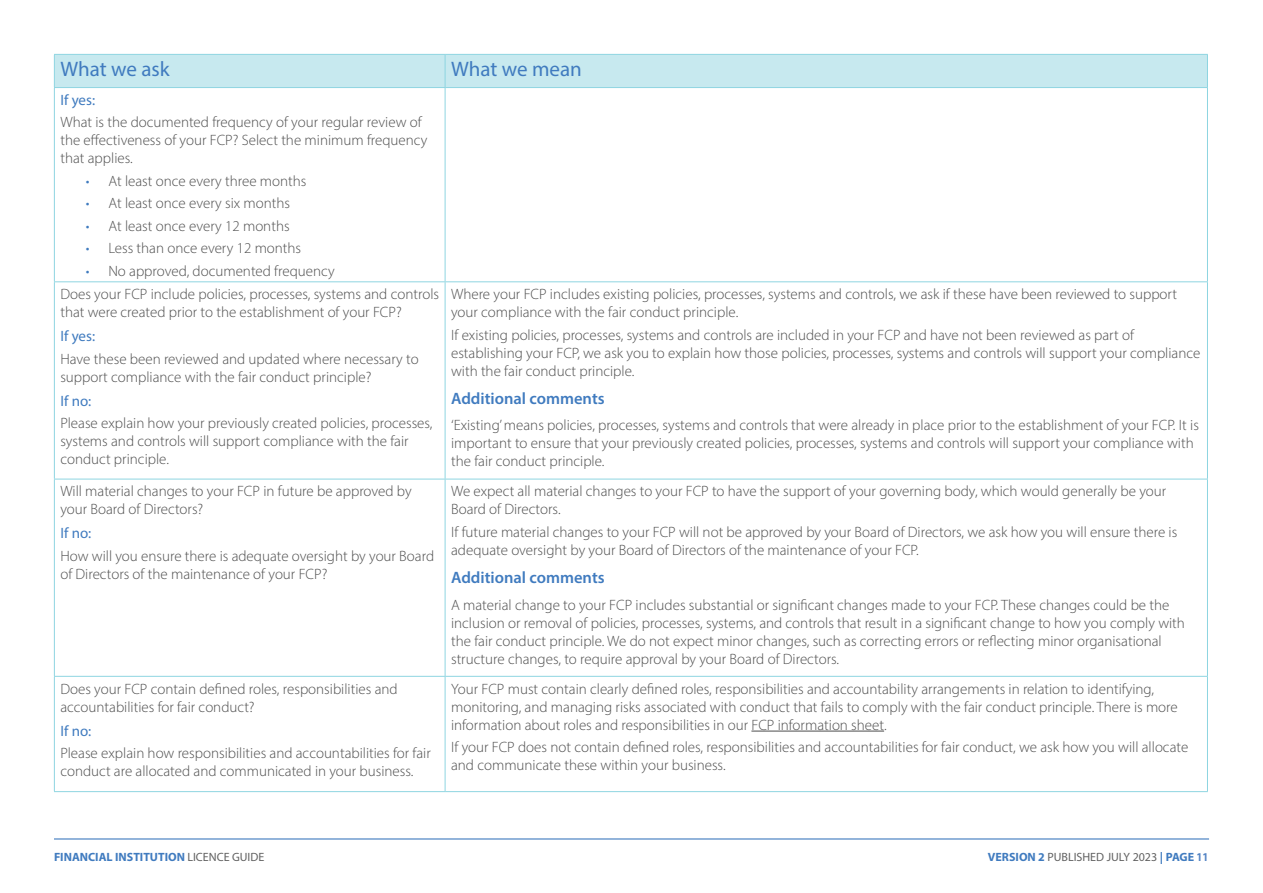
<style>
.page{position:relative;width:1263px;height:893px;background:#fff}
.page>*{position:absolute;margin:0;border:0;box-sizing:border-box;transform-origin:0 0}
.t1{font:21px "Myriad Pro";color:#407bbf}
.t2{font:600 16.5px "Myriad Pro";color:#407bbf}
.t3{font:300 15px/18px "Myriad Pro";color:#4d4d4d}
.t4{font:15px "Myriad Pro";color:#407bbf}
.t5{font:700 12px "Myriad Pro";color:#407bbf}
.t6{font:12px "Myriad Pro";color:#616161}
.s1{color:#407bbf}
.s2{font-weight:400;color:#616161}
.s3{font-weight:700;color:#407bbf}
.s4{font-weight:700;color:#5484c4}
</style>
<div class="page">
<hr style="left:54px;top:838px;width:1155px;height:1px;background:#407bbf">
<div style="left:55px;top:55px;width:1152px;height:32px;background:#c7e9ef"></div>
<hr style="left:54px;top:54px;width:391px;height:1px;background:#8ed5e1">
<hr style="left:54px;top:55px;width:1px;height:32px;background:#8ed5e1">
<hr style="left:445px;top:54px;width:763px;height:1px;background:#8ed5e1">
<hr style="left:445px;top:55px;width:1px;height:32px;background:#8ed5e1">
<hr style="left:1207px;top:55px;width:1px;height:32px;background:#8ed5e1">
<hr style="left:54px;top:87px;width:391px;height:1px;background:#8ed5e1">
<hr style="left:54px;top:88px;width:1px;height:193px;background:#8ed5e1">
<hr style="left:445px;top:87px;width:763px;height:1px;background:#8ed5e1">
<hr style="left:445px;top:88px;width:1px;height:193px;background:#8ed5e1">
<hr style="left:1207px;top:88px;width:1px;height:193px;background:#8ed5e1">
<hr style="left:54px;top:281px;width:391px;height:1px;background:#8ed5e1">
<hr style="left:54px;top:282px;width:1px;height:197px;background:#8ed5e1">
<hr style="left:445px;top:281px;width:763px;height:1px;background:#8ed5e1">
<hr style="left:445px;top:282px;width:1px;height:197px;background:#8ed5e1">
<hr style="left:1207px;top:282px;width:1px;height:197px;background:#8ed5e1">
<hr style="left:54px;top:479px;width:391px;height:1px;background:#8ed5e1">
<hr style="left:54px;top:479px;width:1px;height:197px;background:#8ed5e1">
<hr style="left:445px;top:479px;width:763px;height:1px;background:#8ed5e1">
<hr style="left:445px;top:479px;width:1px;height:197px;background:#8ed5e1">
<hr style="left:1207px;top:479px;width:1px;height:197px;background:#8ed5e1">
<hr style="left:54px;top:676px;width:391px;height:1px;background:#8ed5e1">
<hr style="left:54px;top:677px;width:1px;height:114px;background:#8ed5e1">
<hr style="left:445px;top:676px;width:763px;height:1px;background:#8ed5e1">
<hr style="left:445px;top:677px;width:1px;height:114px;background:#8ed5e1">
<hr style="left:1207px;top:677px;width:1px;height:114px;background:#8ed5e1">
<hr style="left:54px;top:791px;width:391px;height:1px;background:#8ed5e1">
<hr style="left:445px;top:791px;width:763px;height:1px;background:#8ed5e1">
<hr style="left:751px;top:731px;width:133px;height:1px;background:#4d4d4d">
<p class="t1" style="left:60px;top:56px;width:111px">What we ask</p>
<p class="t1" style="left:451px;top:56px;width:132px">What we mean</p>
<p class="t4" style="left:60px;top:91px;width:36px">If yes:</p>
<p class="t3" style="left:60px;top:113px;width:369px">What is the documented frequency of your regular review of the effectiveness of your FCP? Select the minimum frequency that applies.</p>
<p class="t3" style="left:86px;top:172px;width:222px"><span class="s1">•</span> At least once every three months</p>
<p class="t3" style="left:86px;top:194px;width:206px"><span class="s1">•</span> At least once every six months</p>
<p class="t3" style="left:86px;top:217px;width:205px"><span class="s1">•</span> At least once every 12 months</p>
<p class="t3" style="left:86px;top:239px;width:217px"><span class="s1">•</span> Less than once every 12 months</p>
<p class="t3" style="left:86px;top:262px;width:250px"><span class="s1">•</span> No approved, documented frequency</p>
<p class="t3" style="left:60px;top:285px;width:380px">Does your FCP include policies, processes, systems and controls that were created prior to the establishment of your FCP?</p>
<p class="t4" style="left:60px;top:327px;width:36px">If yes:</p>
<p class="t3" style="left:60px;top:349px;width:360px">Have these been reviewed and updated where necessary to support compliance with the fair conduct principle?</p>
<p class="t4" style="left:60px;top:391px;width:32px">If no:</p>
<p class="t3" style="left:60px;top:414px;width:374px">Please explain how your previously created policies, processes, systems and controls will support compliance with the fair conduct principle.</p>
<p class="t3" style="left:451px;top:285px;width:727px">Where your FCP includes existing policies, processes, systems and controls, we ask if these have been reviewed to support your compliance with the fair conduct principle.</p>
<p class="t3" style="left:451px;top:325px;width:751px">If existing policies, processes, systems and controls are included in your FCP and have not been reviewed as part of establishing your FCP, we ask you to explain how those policies, processes, systems and controls will support your compliance with the fair conduct principle.</p>
<p class="t2" style="left:451px;top:388px;width:155px">Additional comments</p>
<p class="t3" style="left:451px;top:416px;width:749px">‘Existing’ means policies, processes, systems and controls that were already in place prior to the establishment of your FCP. It is important to ensure that your previously created policies, processes, systems and controls will support your compliance with the fair conduct principle.</p>
<p class="t3" style="left:60px;top:482px;width:353px">Will material changes to your FCP in future be approved by your Board of Directors?</p>
<p class="t4" style="left:60px;top:524px;width:32px">If no:</p>
<p class="t3" style="left:60px;top:547px;width:375px">How will you ensure there is adequate oversight by your Board of Directors of the maintenance of your FCP?</p>
<p class="t3" style="left:60px;top:679px;width:339px">Does your FCP contain defined roles, responsibilities and accountabilities for fair conduct?</p>
<p class="t4" style="left:60px;top:721px;width:32px">If no:</p>
<p class="t3" style="left:60px;top:744px;width:372px">Please explain how responsibilities and accountabilities for fair conduct are allocated and communicated in your business.</p>
<p class="t3" style="left:451px;top:482px;width:717px">We expect all material changes to your FCP to have the support of your governing body, which would generally be your<br>Board of Directors.</p>
<p class="t3" style="left:451px;top:523px;width:728px">If future material changes to your FCP will not be approved by your Board of Directors, we ask how you will ensure there is adequate oversight by your Board of Directors of the maintenance of your FCP.</p>
<p class="t2" style="left:451px;top:567px;width:155px">Additional comments</p>
<p class="t3" style="left:451px;top:595px;width:735px">A material change to your FCP includes substantial or significant changes made to your FCP. These changes could be the inclusion or removal of policies, processes, systems, and controls that result in a significant change to how you comply with the fair conduct principle. We do not expect minor changes, such as correcting errors or reflecting minor organisational structure changes, to require approval by your Board of Directors.</p>
<p class="t3" style="left:451px;top:679px;width:728px">Your FCP must contain clearly defined roles, responsibilities and accountability arrangements in relation to identifying, monitoring, and managing risks associated with conduct that fails to comply with the fair conduct principle. There is more information about roles and responsibilities in our FCP information sheet.</p>
<p class="t3" style="left:451px;top:738px;width:739px">If your FCP does not contain defined roles, responsibilities and accountabilities for fair conduct, we ask how you will allocate and communicate these within your business.</p>
<p class="t5" style="left:54px;top:849px;width:212px">FINANCIAL INSTITUTION <span class="s2">LICENCE GUIDE</span></p>
<p class="t6" style="left:988px;top:849px;width:222px"><span class="s3">VERSION 2</span> PUBLISHED JULY 2023 <span class="s3">| PAGE</span> <span class="s4">11</span></p>
</div>
